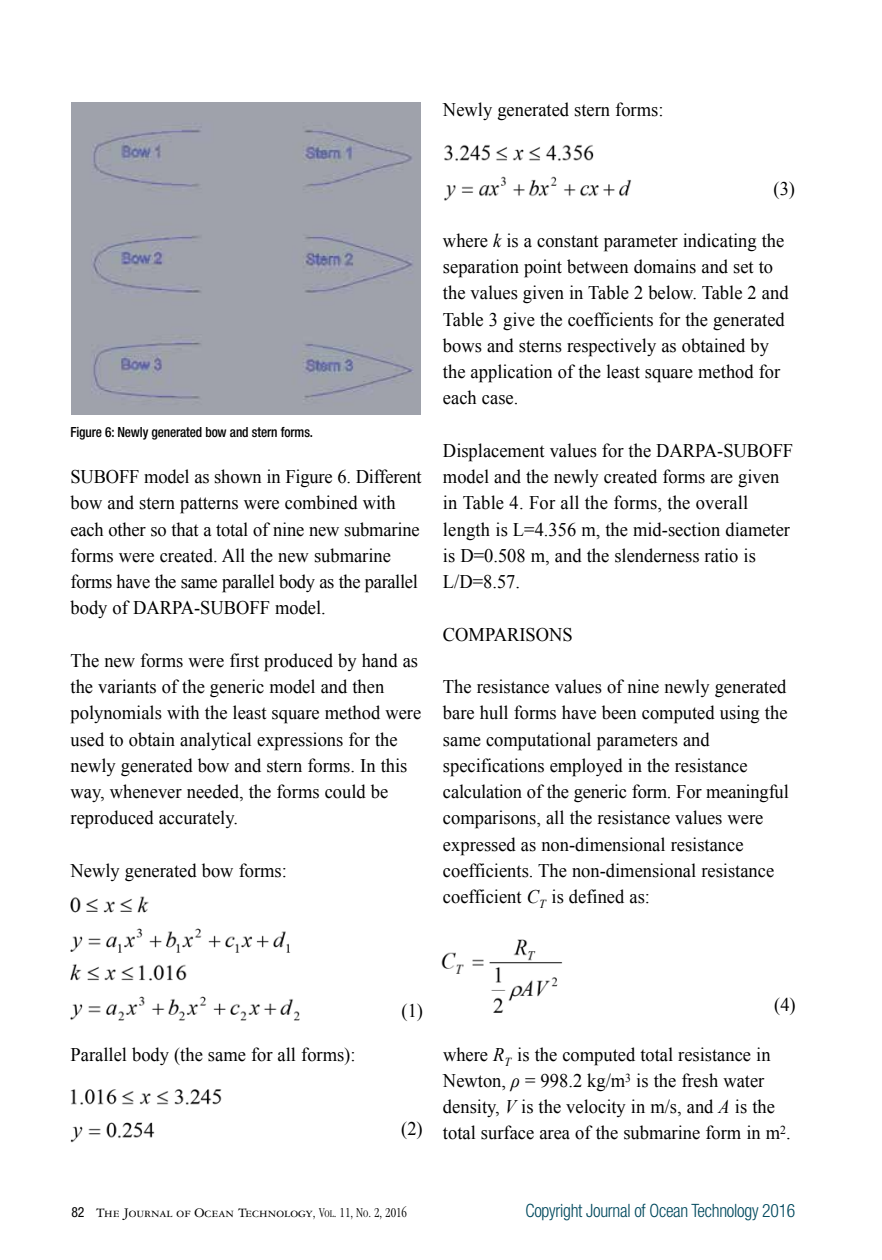
<style>
.page{position:relative;width:882px;height:1260px;background:#fff}
.page>*{position:absolute;margin:0;border:0;box-sizing:border-box;transform-origin:0 0}
.t1{font:19.25px/26.2px "Times New Roman";color:#000;scale:.96 1}
.t2{font:300 condensed 18.38px "Helvetica Neue";letter-spacing:-.015em;color:#00495e;scale:.96 1}
.t3{font:14px "Garamond Three SC";color:#000}
.t4{font:500 condensed 14px "Helvetica Neue";letter-spacing:-.01em;color:#000;scale:.95 1}
.s1{font-style:italic}
.s2{font-family:"Helvetica Neue LT Std";font-stretch:condensed}
.s3{font-family:"Garamond";font-weight:300;font-stretch:condensed}
.s4{font-family:"Garamond";font-weight:300;font-stretch:condensed;font-size:10.5px}
</style>
<div class="page">
<img style="left:70px;top:896px;width:230px;height:125px">
<img style="left:70px;top:1089px;width:152px;height:54px">
<img style="left:444px;top:144px;width:188px;height:57px">
<img style="left:442px;top:939px;width:121px;height:74px">
<img style="left:71px;top:102px;width:350px;height:312px">
<p class="t1" style="left:443px;top:96px;width:231px">Newly generated stern forms:</p>
<p class="t4" style="left:70px;top:423px;width:257px">Figure 6: Newly generated bow and stern forms.</p>
<p class="t1" style="left:71px;top:463px;width:367px">SUBOFF model as shown in Figure 6. Different bow and stern patterns were combined with each other so that a total of nine new submarine forms were created. All the new submarine forms have the same parallel body as the parallel body of DARPA-SUBOFF model.</p>
<p class="t1" style="left:71px;top:647px;width:367px">The new forms were first produced by hand as the variants of the generic model and then polynomials with the least square method were used to obtain analytical expressions for the newly generated bow and stern forms. In this way, whenever needed, the forms could be reproduced accurately.</p>
<p class="t1" style="left:71px;top:857px;width:227px">Newly generated bow forms:</p>
<p class="t1" style="left:774px;top:175px;width:24px">(3)</p>
<p class="t1" style="left:443px;top:227px;width:362px">where <span class="s1">k</span> is a constant parameter indicating the separation point between domains and set to the values given in Table 2 below. Table 2 and Table 3 give the coefficients for the generated bows and sterns respectively as obtained by the application of the least square method for each case.</p>
<p class="t1" style="left:443px;top:437px;width:366px">Displacement values for the DARPA-SUBOFF model and the newly created forms are given in Table 4. For all the forms, the overall length is L=4.356 m, the mid-section diameter is D=0.508 m, and the slenderness ratio is L/D=8.57.</p>
<p class="t1" style="left:443px;top:621px;width:137px">COMPARISONS</p>
<p class="t1" style="left:443px;top:673px;width:362px">The resistance values of nine newly generated bare hull forms have been computed using the same computational parameters and specifications employed in the resistance calculation of the generic form. For meaningful comparisons, all the resistance values were expressed as non-dimensional resistance coefficients. The non-dimensional resistance coefficient <span class="s1">C</span><sub>T</sub> is defined as:</p>
<p class="t1" style="left:71px;top:1041px;width:298px">Parallel body (the same for all forms):</p>
<p class="t1" style="left:402px;top:997px;width:24px">(1)</p>
<p class="t1" style="left:401px;top:1115px;width:24px">(2)</p>
<p class="t1" style="left:774px;top:991px;width:24px">(4)</p>
<p class="t1" style="left:443px;top:1041px;width:364px">where <span class="s1">R</span><sub>T</sub> is the computed total resistance in Newton, <span class="s1">ρ</span> = 998.2 kg/m<sup>3</sup> is the fresh water density, <span class="s1">V</span> is the velocity in m/s, and <span class="s1">A</span> is the total surface area of the submarine form in m<sup>2</sup>.</p>
<p class="t3" style="left:71px;top:1205px;width:337px"><span class="s2">82</span> The Journal of Ocean Technology<span class="s3">,</span> <span class="s3">V</span><span class="s4">ol</span><span class="s3">. 11, N</span><span class="s4">o</span><span class="s3">. 2, 2016</span></p>
<p class="t2" style="left:525px;top:1200px;width:283px">Copyright Journal of Ocean Technology 2016</p>
</div>
